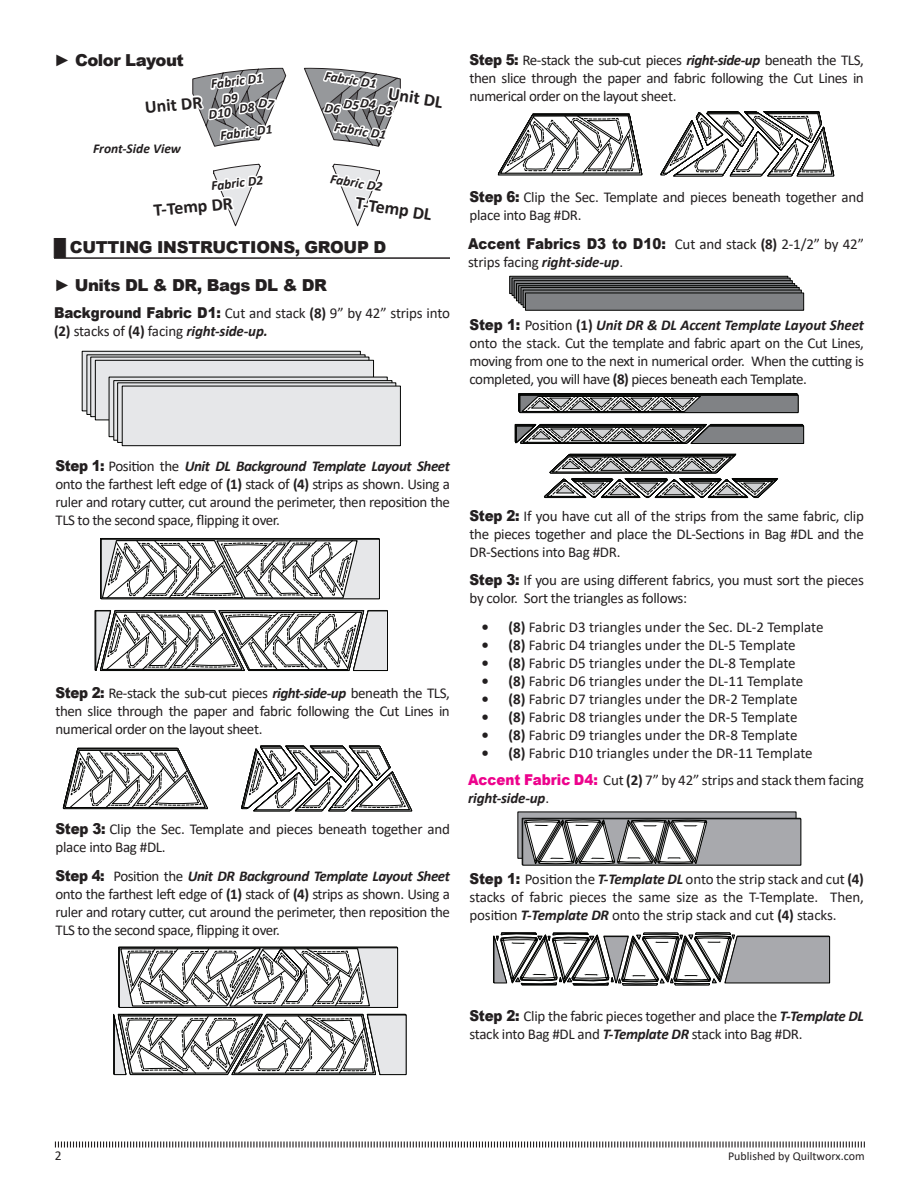
<style>
.page{position:relative;width:918px;height:1188px;background:#fff}
.page>*{position:absolute;margin:0;border:0;box-sizing:border-box;transform-origin:0 0}
.t1{font:700 18px "Calibri";color:#231f20}
.t2{font:900 16.5px "Arial";letter-spacing:-.03em;color:#231f20}
.Run-In_Header{font:15px/18px "Calibri";letter-spacing:-.02em;color:#231f20}
.Run-In_Header-2{font:15px "Calibri";color:#231f20}
.t3{font:italic 700 13.5px "Calibri";color:#231f20}
.t4{font:13.5px "Calibri";color:#231f20}
.t5{font:12px "Calibri";color:#231f20}
.s1{font-family:"Arial";font-weight:900}
.s2{font-weight:700}
.s3{font-weight:700;font-style:italic}
.s4{font-family:"Arial";font-weight:900;color:#ed028c}
</style>
<div class="page">
<svg style="left:54px;top:1141px;width:811px;height:7px"></svg>
<hr style="left:54px;top:257px;width:396px;height:2px;background:#231f20">
<svg style="left:82px;top:351px;width:279px;height:60px"></svg>
<div style="left:87px;top:355px;width:278px;height:60px;background:linear-gradient(to bottom,#e7e8ea,#e4e5e7)"></div>
<svg style="left:90px;top:357px;width:279px;height:60px"></svg>
<div style="left:95px;top:360px;width:279px;height:60px;background:#e6e7e9;border:1px solid #040503"></div>
<div style="left:109px;top:377px;width:279px;height:60px;background:#e6e7e9"></div>
<svg style="left:113px;top:380px;width:279px;height:61px"></svg>
<svg style="left:117px;top:383px;width:279px;height:60px"></svg>
<div style="left:122px;top:386px;width:279px;height:60px;background:#e6e7e9;border:1px solid #040503"></div>
<div style="left:101px;top:539px;width:279px;height:60px;background:#e6e7e9;border:1px solid #040503"></div>
<svg style="left:101px;top:539px;width:257px;height:60px;background:#b9bab9"></svg>
<svg style="left:95px;top:610px;width:293px;height:61px"></svg>
<svg style="left:63px;top:748px;width:145px;height:61px"></svg>
<svg style="left:241px;top:745px;width:172px;height:67px"></svg>
<svg style="left:113px;top:947px;width:294px;height:128px"></svg>
<svg style="left:497px;top:113px;width:146px;height:62px"></svg>
<svg style="left:660px;top:111px;width:174px;height:66px"></svg>
<div style="left:509px;top:276px;width:279px;height:18px;background:#444546;border:1px solid #040503"></div>
<svg style="left:512px;top:278px;width:278px;height:18px"></svg>
<div style="left:514px;top:280px;width:279px;height:18px;background:#808285;border:1px solid #040503"></div>
<svg style="left:516px;top:283px;width:279px;height:18px"></svg>
<svg style="left:518px;top:285px;width:279px;height:18px"></svg>
<div style="left:521px;top:287px;width:278px;height:18px;background:#474949;border:1px solid #040503"></div>
<div style="left:523px;top:290px;width:279px;height:18px;background:#3c3e3e;border:1px solid #040503"></div>
<div style="left:525px;top:293px;width:279px;height:18px;background:#808285;border:1px solid #040503"></div>
<svg style="left:515px;top:424px;width:289px;height:20px;background:#676969"></svg>
<svg style="left:544px;top:453px;width:234px;height:45px"></svg>
<div style="left:518px;top:393px;width:279px;height:18px;background:#080907"></div>
<div style="left:519px;top:394px;width:279px;height:18px;background:#070806"></div>
<div style="left:520px;top:395px;width:278px;height:18px;background:#808285;border:1px solid #040503"></div>
<svg style="left:519px;top:395px;width:184px;height:18px;background:#737473"></svg>
<svg style="left:518px;top:812px;width:278px;height:47px;background:#8e8f92"></svg>
<div style="left:522px;top:819px;width:279px;height:46px;background:#a8a9ad"></div>
<svg style="left:523px;top:818px;width:185px;height:48px;background:#a7a7a7"></svg>
<svg style="left:493px;top:932px;width:337px;height:54px"></svg>
<svg style="left:91px;top:67px;width:354px;height:192px"></svg>
<p class="t2" style="left:54px;top:48px;width:131px">► Color Layout</p>
<p class="t1" style="left:144px;top:94px;width:59px;rotate:-5deg">Unit DR</p>
<p class="t3" style="left:93px;top:139px;width:89px">Front-Side View</p>
<p class="t3" style="left:210px;top:75px;width:54px;rotate:-7deg">Fabric D1</p>
<p class="t3" style="left:326px;top:66px;width:54px;rotate:9deg">Fabric D1</p>
<p class="t3" style="left:336px;top:118px;width:54px;rotate:9deg">Fabric D1</p>
<p class="t3" style="left:345px;top:93px;width:33px;rotate:7deg">D5D4</p>
<p class="t1" style="left:390px;top:81px;width:57px;rotate:9deg">Unit DL</p>
<p class="t3" style="left:219px;top:126px;width:54px;rotate:-7deg">Fabric D1</p>
<p class="t3" style="left:210px;top:177px;width:54px;rotate:-7deg">Fabric D2</p>
<p class="t3" style="left:332px;top:169px;width:54px;rotate:9deg">Fabric D2</p>
<p class="t1" style="left:153px;top:197px;width:81px;rotate:-5deg">T-Temp DR</p>
<p class="t1" style="left:358px;top:190px;width:78px;rotate:9deg">T-Temp DL</p>
<p class="t2" style="left:54px;top:235px;width:334px">█ CUTTING INSTRUCTIONS, GROUP D</p>
<p class="t2" style="left:54px;top:273px;width:275px">► Units DL &amp; DR, Bags DL &amp; DR</p>
<p class="Run-In_Header" style="left:54px;top:303px;width:398px"><span class="s1">Background Fabric D1:</span> Cut and stack <span class="s2">(8)</span> 9” by 42” strips into <span class="s2">(2)</span> stacks of <span class="s2">(4)</span> facing <span class="s3">right-side-up.</span></p>
<p class="Run-In_Header" style="left:470px;top:51px;width:396px;text-align:justify"><span class="s1">Step 5:</span> Re-stack the sub-cut pieces <span class="s3">right-side-up</span> beneath the TLS, then slice through the paper and fabric following the Cut Lines in numerical order on the layout sheet.</p>
<p class="Run-In_Header" style="left:470px;top:188px;width:396px"><span class="s1">Step 6:</span> Clip the Sec. Template and pieces beneath together and place into Bag #DR.</p>
<p class="Run-In_Header" style="left:468px;top:234px;width:397px"><span class="s1">Accent Fabrics D3 to D10:</span> Cut and stack <span class="s2">(8)</span> 2-1/2” by 42” strips facing <span class="s3">right-side-up</span>.</p>
<p class="Run-In_Header" style="left:470px;top:315px;width:396px;text-align:justify"><span class="s1">Step 1:</span> Position <span class="s2">(1)</span> <span class="s3">Unit DR &amp; DL Accent Template Layout Sheet </span>onto the stack. Cut the template and fabric apart on the Cut Lines, moving from one to the next in numerical order. When the cutting is completed, you will have <span class="s2">(8)</span> pieces beneath each Template.</p>
<p class="Run-In_Header" style="left:56px;top:456px;width:396px;text-align:justify"><span class="s1">Step 1:</span> Position the <span class="s3">Unit DL Background Template Layout Sheet </span>onto the farthest left edge of <span class="s2">(1)</span> stack of <span class="s2">(4)</span> strips as shown. Using a ruler and rotary cutter, cut around the perimeter, then reposition the TLS to the second space, flipping it over.</p>
<p class="Run-In_Header" style="left:56px;top:683px;width:396px;text-align:justify"><span class="s1">Step 2:</span> Re-stack the sub-cut pieces <span class="s3">right-side-up</span> beneath the TLS, then slice through the paper and fabric following the Cut Lines in numerical order on the layout sheet.</p>
<p class="Run-In_Header" style="left:56px;top:820px;width:396px"><span class="s1">Step 3:</span> Clip the Sec. Template and pieces beneath together and place into Bag #DL.</p>
<p class="Run-In_Header" style="left:56px;top:867px;width:396px;text-align:justify"><span class="s1">Step 4:</span> Position the <span class="s3">Unit DR Background Template Layout Sheet </span>onto the farthest left edge of <span class="s2">(1)</span> stack of <span class="s2">(4)</span> strips as shown. Using a ruler and rotary cutter, cut around the perimeter, then reposition the TLS to the second space, flipping it over.</p>
<p class="Run-In_Header" style="left:470px;top:506px;width:396px;text-align:justify"><span class="s1">Step 2:</span> If you have cut all of the strips from the same fabric, clip the pieces together and place the DL-Sections in Bag #DL and the DR-Sections into Bag #DR.</p>
<p class="Run-In_Header" style="left:470px;top:571px;width:396px"><span class="s1">Step 3:</span> If you are using different fabrics, you must sort the pieces by color. Sort the triangles as follows:</p>
<p class="Run-In_Header-2" style="left:482px;top:617px;width:344px"><span class="s2">• (8)</span> Fabric D3 triangles under the Sec. DL-2 Template</p>
<p class="Run-In_Header-2" style="left:482px;top:635px;width:316px"><span class="s2">• (8)</span> Fabric D4 triangles under the DL-5 Template</p>
<p class="Run-In_Header-2" style="left:482px;top:653px;width:316px"><span class="s2">• (8)</span> Fabric D5 triangles under the DL-8 Template</p>
<p class="Run-In_Header-2" style="left:482px;top:671px;width:323px"><span class="s2">• (8)</span> Fabric D6 triangles under the DL-11 Template</p>
<p class="Run-In_Header-2" style="left:482px;top:689px;width:318px"><span class="s2">• (8)</span> Fabric D7 triangles under the DR-2 Template</p>
<p class="Run-In_Header-2" style="left:482px;top:707px;width:318px"><span class="s2">• (8)</span> Fabric D8 triangles under the DR-5 Template</p>
<p class="Run-In_Header-2" style="left:482px;top:725px;width:318px"><span class="s2">• (8)</span> Fabric D9 triangles under the DR-8 Template</p>
<p class="Run-In_Header-2" style="left:482px;top:743px;width:333px"><span class="s2">• (8)</span> Fabric D10 triangles under the DR-11 Template</p>
<p class="Run-In_Header" style="left:468px;top:771px;width:397px"><span class="s4">Accent Fabric D4:</span> Cut <span class="s2">(2)</span> 7” by 42” strips and stack them facing <span class="s3">right-side-up</span>.</p>
<p class="Run-In_Header" style="left:470px;top:870px;width:396px;text-align:justify"><span class="s1">Step 1:</span> Position the <span class="s3">T-Template DL</span> onto the strip stack and cut <span class="s2">(4) </span>stacks of fabric pieces the same size as the T-Template. Then, position <span class="s3">T-Template DR</span> onto the strip stack and cut <span class="s2">(4)</span> stacks.</p>
<p class="Run-In_Header" style="left:469px;top:1007px;width:396px"><span class="s1">Step 2:</span> Clip the fabric pieces together and place the <span class="s3">T-Template DL </span>stack into Bag #DL and <span class="s3">T-Template DR</span> stack into Bag #DR.</p>
<p class="t4" style="left:55px;top:1146px;width:8px">2</p>
<p class="t5" style="left:728px;top:1148px;width:138px">Published by Quiltworx.com</p>
</div>
